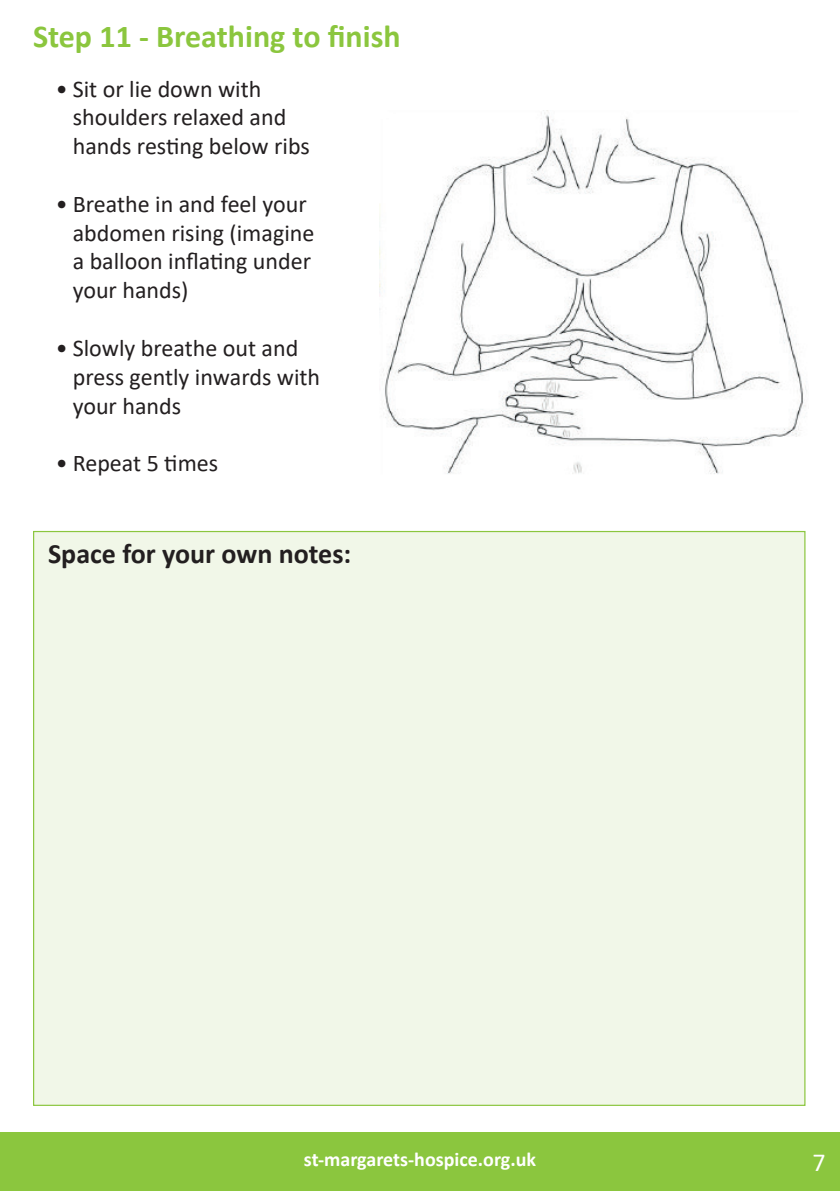
<style>
.page{position:relative;width:840px;height:1191px;background:#fff}
.page>*{position:absolute;margin:0;border:0;box-sizing:border-box;transform-origin:0 0}
.t1{font:700 32px "Calibri";color:#8bc63e}
.t2{font:700 28px "Calibri";color:#231f20}
.t3{font:26px "Calibri";color:#fff}
.t4{font:24px/28.8px "Calibri";color:#231f20}
.t5{font:700 20px "Calibri";color:#fff}
</style>
<div class="page">
<div style="left:0;top:1132px;width:839px;height:59px;background:#8bc63e"></div>
<img style="left:379px;top:110px;width:428px;height:364px">
<div style="left:33px;top:531px;width:772px;height:575px;background:#f1f7e8;border:1px solid #8bc63e"></div>
<h1 class="t1" style="left:33px;top:13px;width:369px">Step 11 - Breathing to finish</h1>
<p class="t4" style="left:73px;top:74px;width:238px;text-indent:-17px">• Sit or lie down with shoulders relaxed and hands resting below ribs</p>
<p class="t4" style="left:73px;top:189px;width:243px;text-indent:-17px">• Breathe in and feel your abdomen rising (imagine a balloon inflating under your hands)</p>
<p class="t4" style="left:73px;top:333px;width:249px;text-indent:-17px">• Slowly breathe out and press gently inwards with your hands</p>
<p class="t4" style="left:56px;top:448px;width:164px">• Repeat 5 times</p>
<p class="t2" style="left:48px;top:534px;width:304px">Space for your own notes:</p>
<p class="t5" style="left:304px;top:1145px;width:233px">st-margarets-hospice.org.uk</p>
<p class="t3" style="left:812px;top:1144px;width:15px">7</p>
</div>
